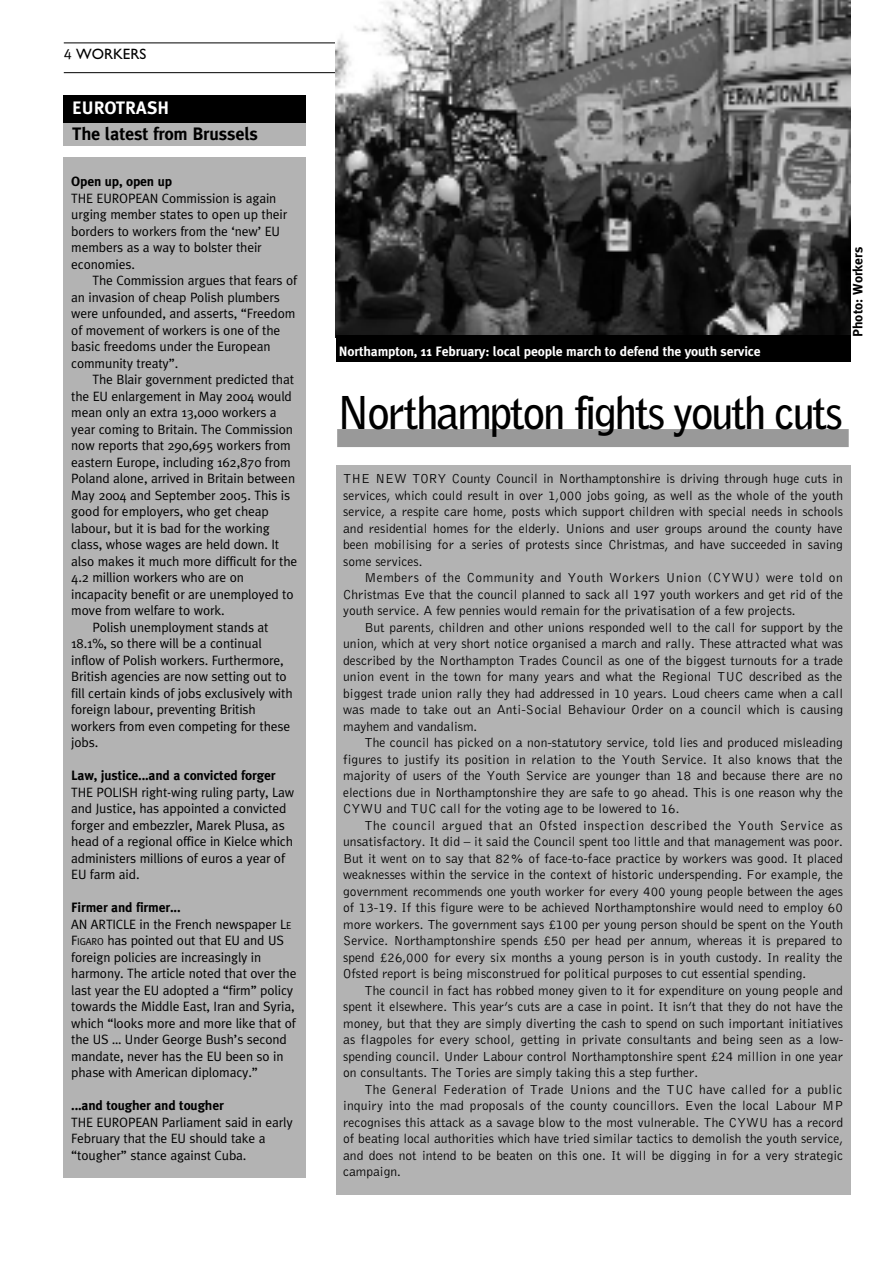
<style>
.page{position:relative;width:893px;height:1263px;background:#fff}
.page>*{position:absolute;margin:0;border:0;box-sizing:border-box;transform-origin:0 0}
.t1{font:700 45px "Bell Gothic";letter-spacing:-.05em;color:#000}
.t2{font:700 18px "Meta Plus";letter-spacing:-.01em;color:#000}
.t3{font:700 18px "Meta Plus";color:#fff}
.t4{font:15px "Gill Sans";color:#000}
.t5{font:300 13.5px/16.5px "Bell Gothic";color:#000;text-align:justify}
.t6{font:13.5px/16.5px "Meta Plus";letter-spacing:-.01em;color:#000}
.t7{font:700 13.5px "Meta Plus";letter-spacing:-.01em;color:#000}
.t8{font:700 13.5px "Meta Plus";letter-spacing:-.01em;color:#fff}
.s1{font-family:"Meta Plus Normal Caps"}
.s2{font-weight:700}
.s3{font-size:10.2px}
</style>
<div class="page">
<div style="left:64px;top:122px;width:242px;height:24px;background:#b3b3b3"></div>
<hr style="left:64px;top:43px;width:786px;height:1px;background:#000">
<hr style="left:64px;top:72px;width:786px;height:1px;background:#000">
<div style="left:64px;top:157px;width:242px;height:1021px;background:#b3b3b3"></div>
<div style="left:64px;top:95px;width:242px;height:27px;background:#000"></div>
<div style="left:336px;top:466px;width:514px;height:729px;background:#b3b3b3"></div>
<div style="left:337px;top:429px;width:512px;height:18px;background:#999"></div>
<img style="left:336px;top:0;width:514px;height:335px">
<div style="left:336px;top:335px;width:514px;height:26px;background:#000"></div>
<p class="t4" style="left:64px;top:45px;width:84px"><span class="s1">4</span> WORKERS</p>
<h2 class="t3" style="left:72px;top:101px;width:98px">EUROTRASH</h2>
<h2 class="t2" style="left:72px;top:128px;width:187px">The latest from Brussels</h2>
<p class="t7" style="left:71px;top:177px;width:102px">Open up, open up</p>
<p class="t6" style="left:71px;top:191px;width:218px">THE EUROPEAN Commission is again urging member states to open up their borders to workers from the ‘new’ EU members as a way to bolster their economies.</p>
<p class="t6" style="left:71px;top:273px;width:227px;text-indent:21px">The Commission argues that fears of an invasion of cheap Polish plumbers were unfounded, and asserts, “Freedom of movement of workers is one of the basic freedoms under the European community treaty”.</p>
<p class="t6" style="left:93px;top:372px;width:203px">The Blair government predicted that</p>
<p class="t6" style="left:71px;top:389px;width:222px">the EU enlargement in May 2004 would</p>
<p class="t6" style="left:71px;top:405px;width:207px">mean only an extra 13,000 workers a</p>
<p class="t6" style="left:71px;top:422px;width:223px">year coming to Britain. The Commission</p>
<p class="t6" style="left:71px;top:438px;width:221px">now reports that 290,695 workers from</p>
<p class="t6" style="left:71px;top:455px;width:221px">eastern Europe, including 162,870 from</p>
<p class="t6" style="left:71px;top:471px;width:225px">Poland alone, arrived in Britain between</p>
<p class="t6" style="left:71px;top:488px;width:220px">May 2004 and September 2005. This is</p>
<p class="t6" style="left:71px;top:504px;width:199px">good for employers, who get cheap</p>
<p class="t6" style="left:71px;top:521px;width:200px">labour, but it is bad for the working</p>
<p class="t6" style="left:71px;top:537px;width:209px">class, whose wages are held down. It</p>
<p class="t6" style="left:71px;top:554px;width:228px">also makes it much more difficult for the</p>
<p class="t6" style="left:71px;top:570px;width:174px">4.2 million workers who are on</p>
<p class="t6" style="left:71px;top:587px;width:224px">incapacity benefit or are unemployed to</p>
<p class="t6" style="left:71px;top:603px;width:155px">move from welfare to work.</p>
<p class="t6" style="left:93px;top:620px;width:178px">Polish unemployment stands at</p>
<p class="t6" style="left:71px;top:636px;width:192px">18.1%, so there will be a continual</p>
<p class="t6" style="left:71px;top:653px;width:214px">inflow of Polish workers. Furthermore,</p>
<p class="t6" style="left:71px;top:669px;width:217px">British agencies are now setting out to</p>
<p class="t6" style="left:71px;top:686px;width:223px">fill certain kinds of jobs exclusively with</p>
<p class="t6" style="left:71px;top:702px;width:186px">foreign labour, preventing British</p>
<p class="t6" style="left:71px;top:719px;width:221px">workers from even competing for these</p>
<p class="t6" style="left:71px;top:735px;width:29px">jobs.</p>
<p class="t7" style="left:71px;top:771px;width:206px">Law, justice...and a convicted forger</p>
<p class="t6" style="left:71px;top:785px;width:225px">THE POLISH right-wing ruling party, Law and Justice, has appointed a convicted forger and embezzler, Marek Plusa, as head of a regional office in Kielce which administers millions of euros a year of EU farm aid.</p>
<p class="t6" style="left:71px;top:900px;width:227px"><span class="s2">Firmer and firmer...<br></span>AN ARTICLE in the French newspaper L<span class="s3">E </span>F<span class="s3">IGARO</span> has pointed out that EU and US foreign policies are increasingly in harmony. The article noted that over the last year the EU adopted a “firm” policy towards the Middle East, Iran and Syria, which “looks more and more like that of the US … Under George Bush’s second mandate, never has the EU been so in phase with American diplomacy.”</p>
<p class="t7" style="left:71px;top:1101px;width:154px">...and tougher and tougher</p>
<p class="t6" style="left:71px;top:1115px;width:223px">THE EUROPEAN Parliament said in early<br>February that the EU should take a “tougher” stance against Cuba.</p>
<p class="t8" style="left:339px;top:346px;width:423px">Northampton, 11 February: local people march to defend the youth service</p>
<p class="t7" style="left:853px;top:337px;width:92px;rotate:-90deg">Photo: Workers</p>
<h1 class="t1" style="left:337px;top:396px;width:507px">Northampton fights youth cuts</h1>
<p class="t5" style="left:343px;top:471px;width:501px">THE NEW TORY County Council in Northamptonshire is driving through huge cuts in services, which could result in over 1,000 jobs going, as well as the whole of the youth service, a respite care home, posts which support children with special needs in schools and residential homes for the elderly. Unions and user groups around the county have been mobilising for a series of protests since Christmas, and have succeeded in saving some services.</p>
<p class="t5" style="left:343px;top:570px;width:501px;text-indent:21px">Members of the Community and Youth Workers Union (CYWU) were told on Christmas Eve that the council planned to sack all 197 youth workers and get rid of the youth service. A few pennies would remain for the privatisation of a few projects.</p>
<p class="t5" style="left:343px;top:620px;width:502px;text-indent:21px">But parents, children and other unions responded well to the call for support by the union, which at very short notice organised a march and rally. These attracted what was described by the Northampton Trades Council as one of the biggest turnouts for a trade union event in the town for many years and what the Regional TUC described as the biggest trade union rally they had addressed in 10 years. Loud cheers came when a call was made to take out an Anti-Social Behaviour Order on a council which is causing mayhem and vandalism.</p>
<p class="t5" style="left:343px;top:735px;width:501px;text-indent:21px">The council has picked on a non-statutory service, told lies and produced misleading figures to justify its position in relation to the Youth Service. It also knows that the majority of users of the Youth Service are younger than 18 and because there are no elections due in Northamptonshire they are safe to go ahead. This is one reason why the CYWU and TUC call for the voting age to be lowered to 16.</p>
<p class="t5" style="left:343px;top:818px;width:501px;text-indent:21px">The council argued that an Ofsted inspection described the Youth Service as unsatisfactory. It did – it said the Council spent too little and that management was poor.<br>But it went on to say that 82% of face-to-face practice by workers was good. It placed weaknesses within the service in the context of historic underspending. For example, the government recommends one youth worker for every 400 young people between the ages of 13-19. If this figure were to be achieved Northamptonshire would need to employ 60 more workers. The government says £100 per young person should be spent on the Youth Service. Northamptonshire spends £50 per head per annum, whereas it is prepared to spend £26,000 for every six months a young person is in youth custody. In reality the Ofsted report is being misconstrued for political purposes to cut essential spending.</p>
<p class="t5" style="left:343px;top:983px;width:502px;text-indent:21px">The council in fact has robbed money given to it for expenditure on young people and spent it elsewhere. This year’s cuts are a case in point. It isn’t that they do not have the money, but that they are simply diverting the cash to spend on such important initiatives as flagpoles for every school, getting in private consultants and being seen as a low&shy;spending council. Under Labour control Northamptonshire spent £24 million in one year on consultants. The Tories are simply taking this a step further.</p>
<p class="t5" style="left:343px;top:1082px;width:502px;text-indent:21px">The General Federation of Trade Unions and the TUC have called for a public inquiry into the mad proposals of the county councillors. Even the local Labour MP recognises this attack as a savage blow to the most vulnerable. The CYWU has a record of beating local authorities which have tried similar tactics to demolish the youth service, and does not intend to be beaten on this one. It will be digging in for a very strategic campaign.</p>
</div>
